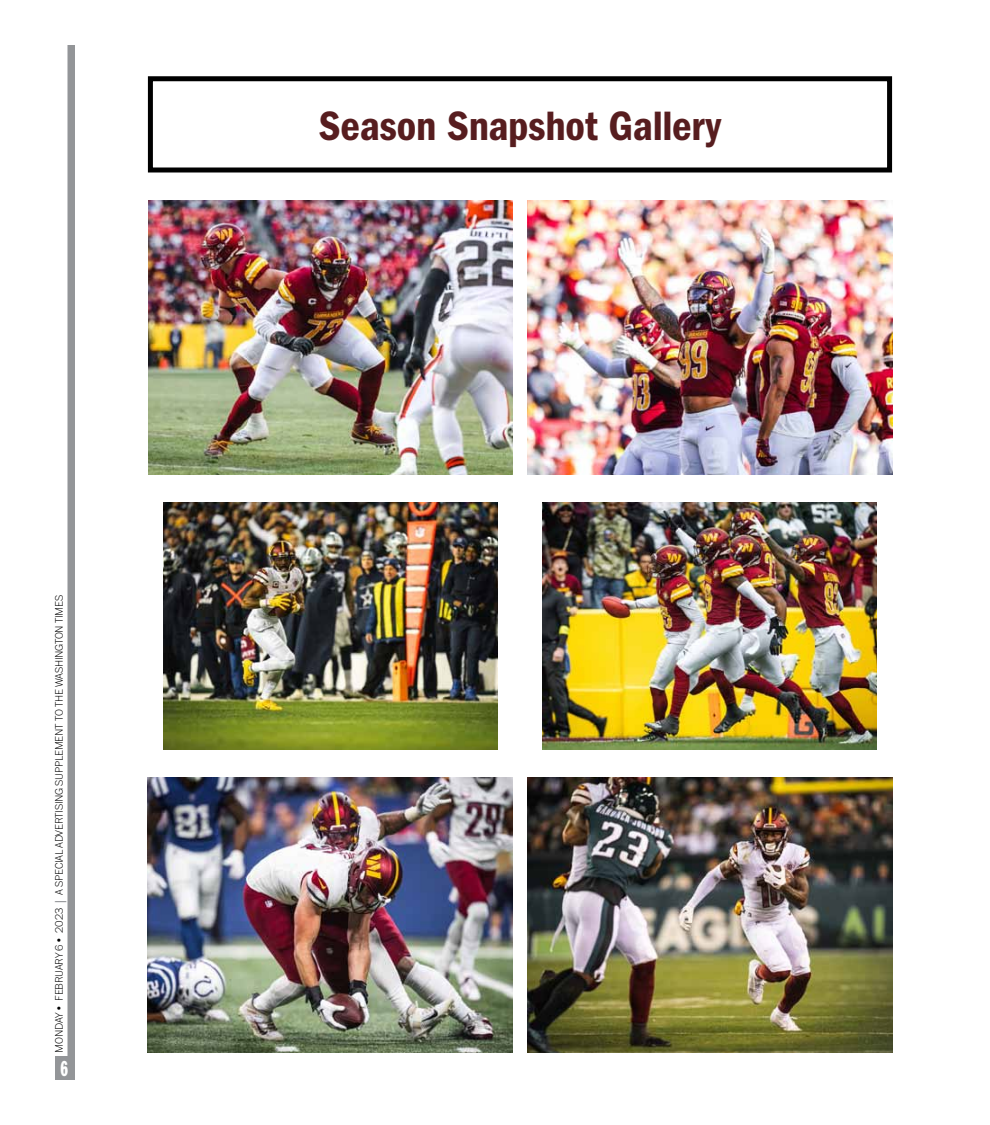
<style>
.page{position:relative;width:990px;height:1125px;background:#fff}
.page>*{position:absolute;margin:0;border:0;box-sizing:border-box;transform-origin:0 0}
.t1{font:600 condensed 42.5px "Franklin Gothic";letter-spacing:-.01em;color:#571d1f}
.t2{font:900 22.5px "Franklin ITC Cond";color:#fff;scale:.8 1}
.t3{font:100 11.25px "Franklin ITC";letter-spacing:-.02em;color:#000}
.s1{font-family:"Franklin ITC Narrow";font-weight:500;font-size:13.62px;color:#939598}
</style>
<div class="page">
<div style="left:68px;top:45px;width:7px;height:1035px;background:#939598"></div>
<div style="left:55px;top:1057px;width:19px;height:23px;background:#939598"></div>
<div style="left:148px;top:76px;width:744px;height:96px;border:5px solid #000"></div>
<img style="left:148px;top:200px;width:364px;height:275px">
<img style="left:163px;top:502px;width:334px;height:248px">
<img style="left:528px;top:200px;width:364px;height:275px">
<img style="left:543px;top:502px;width:334px;height:248px">
<img style="left:148px;top:778px;width:364px;height:274px">
<img style="left:528px;top:778px;width:364px;height:274px">
<p class="t3" style="left:53px;top:895px;width:301px;rotate:-90deg">A SPECIAL ADVERTISING SU PPLEMENT TO THE WASHINGTON TIMES</p>
<p class="t3" style="left:53px;top:1052px;width:272px;rotate:-90deg">Monday • February 6 • 2023 <span class="s1">|</span> THE WASHINGTON T MES</p>
<h2 class="t2" style="left:61px;top:1056px;width:11px">6</h2>
<h1 class="t1" style="left:319px;top:102px;width:404px">Season Snapshot Gallery</h1>
</div>
